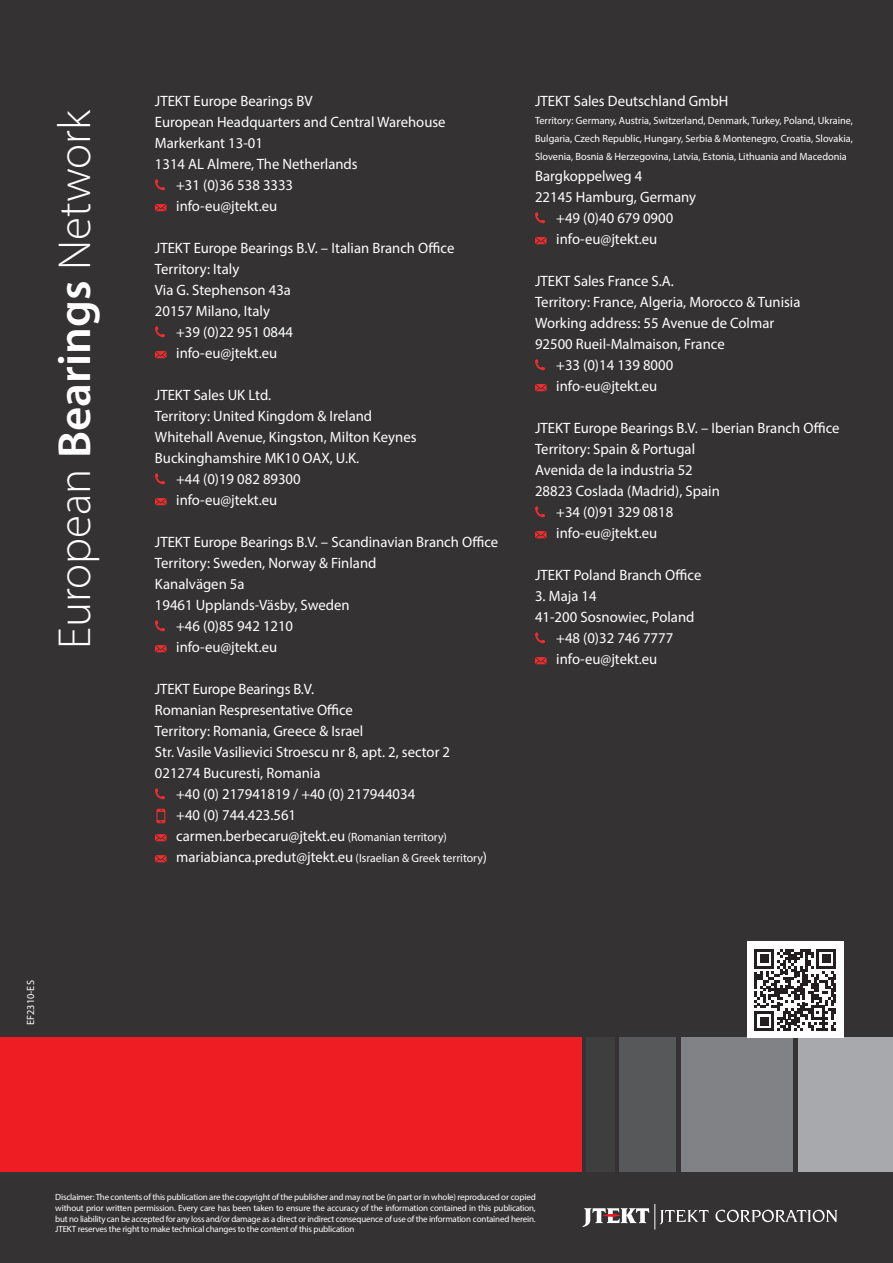
<style>
.page{position:relative;width:893px;height:1263px;background:#343233}
.page>*{position:absolute;margin:0;border:0;box-sizing:border-box;transform-origin:0 0}
.t1{font:300 46.5px "Myriad Pro";color:#fff}
.t2{font:15px "Myriad Pro";color:#fff}
.t3{font:10.5px/18px "Myriad Pro";color:#fff;text-align:justify}
.t4{font:9px/10.8px "Myriad Pro";letter-spacing:-.02em;color:#fff;text-align:justify}
.s1{font-weight:600}
.s2{font-size:12px}
</style>
<div class="page">
<div style="left:0;top:1038px;width:582px;height:134px;background:#ee1d23"></div>
<div style="left:586px;top:1038px;width:28px;height:134px;background:#3e3e3f"></div>
<div style="left:619px;top:1038px;width:57px;height:134px;background:#57585a"></div>
<div style="left:681px;top:1038px;width:112px;height:134px;background:#808285"></div>
<div style="left:798px;top:1038px;width:95px;height:134px;background:#a8a9ad"></div>
<svg style="left:155px;top:179px;width:10px;height:11px"></svg>
<svg style="left:155px;top:204px;width:11px;height:7px"></svg>
<svg style="left:155px;top:326px;width:10px;height:11px"></svg>
<svg style="left:155px;top:351px;width:11px;height:7px"></svg>
<svg style="left:155px;top:473px;width:10px;height:11px"></svg>
<svg style="left:155px;top:498px;width:11px;height:7px"></svg>
<svg style="left:155px;top:620px;width:10px;height:11px"></svg>
<svg style="left:155px;top:645px;width:11px;height:7px"></svg>
<svg style="left:155px;top:788px;width:10px;height:11px"></svg>
<div style="left:156px;top:811px;width:9px;height:10px;border:1px solid #ee2d2f"></div>
<svg style="left:156px;top:820px;width:10px;height:4px"></svg>
<svg style="left:156px;top:808px;width:10px;height:4px"></svg>
<svg style="left:155px;top:834px;width:11px;height:7px"></svg>
<svg style="left:155px;top:855px;width:11px;height:7px"></svg>
<svg style="left:535px;top:212px;width:10px;height:11px"></svg>
<svg style="left:535px;top:237px;width:12px;height:7px"></svg>
<svg style="left:535px;top:359px;width:10px;height:11px"></svg>
<svg style="left:535px;top:384px;width:12px;height:7px"></svg>
<svg style="left:535px;top:506px;width:10px;height:11px"></svg>
<svg style="left:535px;top:531px;width:12px;height:7px"></svg>
<svg style="left:535px;top:632px;width:10px;height:11px"></svg>
<svg style="left:535px;top:657px;width:12px;height:7px"></svg>
<svg style="left:715px;top:1210px;width:122px;height:12px"></svg>
<svg style="left:582px;top:1204px;width:127px;height:25px"></svg>
<div style="left:747px;top:942px;width:96px;height:96px;background:#fff"></div>
<svg style="left:754px;top:949px;width:82px;height:82px"></svg>
<h1 class="t1" style="left:47px;top:649px;width:541px;rotate:-90deg">European <span class="s1">Bearings</span> Network</h1>
<p class="t3" style="left:21px;top:1025px;width:46px;rotate:-90deg">EF2310-ES</p>
<p class="t2" style="left:155px;top:92px;width:159px">JTEKT Europe Bearings BV</p>
<p class="t2" style="left:155px;top:113px;width:292px">European Headquarters and Central Warehouse</p>
<p class="t2" style="left:155px;top:134px;width:109px">Markerkant 13-01</p>
<p class="t2" style="left:155px;top:155px;width:204px">1314 AL Almere, The Netherlands</p>
<p class="t2" style="left:176px;top:176px;width:118px">+31 (0)36 538 3333</p>
<p class="t2" style="left:176px;top:197px;width:103px">info-eu@jtekt.eu</p>
<p class="t2" style="left:155px;top:239px;width:301px">JTEKT Europe Bearings B.V. – Italian Branch Office</p>
<p class="t2" style="left:155px;top:260px;width:86px">Territory: Italy</p>
<p class="t2" style="left:155px;top:281px;width:137px">Via G. Stephenson 43a</p>
<p class="t2" style="left:155px;top:302px;width:116px">20157 Milano, Italy</p>
<p class="t2" style="left:176px;top:323px;width:118px">+39 (0)22 951 0844</p>
<p class="t2" style="left:176px;top:344px;width:103px">info-eu@jtekt.eu</p>
<p class="t2" style="left:155px;top:386px;width:118px">JTEKT Sales UK Ltd.</p>
<p class="t2" style="left:155px;top:407px;width:219px">Territory: United Kingdom &amp; Ireland</p>
<p class="t2" style="left:155px;top:428px;width:263px">Whitehall Avenue, Kingston, Milton Keynes</p>
<p class="t2" style="left:155px;top:449px;width:206px">Buckinghamshire MK10 OAX, U.K.</p>
<p class="t2" style="left:176px;top:470px;width:126px">+44 (0)19 082 89300</p>
<p class="t2" style="left:176px;top:491px;width:103px">info-eu@jtekt.eu</p>
<p class="t2" style="left:155px;top:533px;width:345px">JTEKT Europe Bearings B.V. – Scandinavian Branch Office</p>
<p class="t2" style="left:155px;top:554px;width:223px">Territory: Sweden, Norway &amp; Finland</p>
<p class="t2" style="left:155px;top:575px;width:91px">Kanalvägen 5a</p>
<p class="t2" style="left:155px;top:596px;width:196px">19461 Upplands-Väsby, Sweden</p>
<p class="t2" style="left:176px;top:617px;width:118px">+46 (0)85 942 1210</p>
<p class="t2" style="left:176px;top:638px;width:103px">info-eu@jtekt.eu</p>
<p class="t2" style="left:155px;top:680px;width:161px">JTEKT Europe Bearings B.V.</p>
<p class="t2" style="left:155px;top:701px;width:199px">Romanian Respresentative Office</p>
<p class="t2" style="left:155px;top:722px;width:210px">Territory: Romania, Greece &amp; Israel</p>
<p class="t2" style="left:155px;top:743px;width:297px">Str. Vasile Vasilievici Stroescu nr 8, apt. 2, sector 2</p>
<p class="t2" style="left:155px;top:764px;width:167px">021274 Bucuresti, Romania</p>
<p class="t2" style="left:176px;top:785px;width:240px">+40 (0) 217941819 / +40 (0) 217944034</p>
<p class="t2" style="left:176px;top:806px;width:121px">+40 (0) 744.423.561</p>
<p class="t2" style="left:176px;top:827px;width:272px">carmen.berbecaru@jtekt.eu <span class="s2">(Romanian territory)</span></p>
<p class="t2" style="left:176px;top:848px;width:312px">mariabianca.predut@jtekt.eu <span class="s2">(Israelian &amp; Greek territory</span>)</p>
<p class="t2" style="left:535px;top:92px;width:195px">JTEKT Sales Deutschland GmbH</p>
<p class="t3" style="left:535px;top:112px;width:319px">Territory: Germany, Austria, Switzerland, Denmark, Turkey, Poland, Ukraine, Bulgaria, Czech Republic, Hungary, Serbia &amp; Montenegro, Croatia, Slovakia, Slovenia, Bosnia &amp; Herzegovina, Latvia, Estonia, Lithuania and Macedonia</p>
<p class="t2" style="left:535px;top:167px;width:109px">Bargkoppelweg 4</p>
<p class="t2" style="left:535px;top:188px;width:163px">22145 Hamburg, Germany</p>
<p class="t2" style="left:556px;top:209px;width:118px">+49 (0)40 679 0900</p>
<p class="t2" style="left:556px;top:230px;width:103px">info-eu@jtekt.eu</p>
<p class="t2" style="left:535px;top:272px;width:140px">JTEKT Sales France S.A.</p>
<p class="t2" style="left:535px;top:293px;width:267px">Territory: France, Algeria, Morocco &amp; Tunisia</p>
<p class="t2" style="left:535px;top:314px;width:241px">Working address: 55 Avenue de Colmar</p>
<p class="t2" style="left:535px;top:335px;width:191px">92500 Rueil-Malmaison, France</p>
<p class="t2" style="left:556px;top:356px;width:118px">+33 (0)14 139 8000</p>
<p class="t2" style="left:556px;top:377px;width:103px">info-eu@jtekt.eu</p>
<p class="t2" style="left:535px;top:419px;width:306px">JTEKT Europe Bearings B.V. – Iberian Branch Office</p>
<p class="t2" style="left:535px;top:440px;width:162px">Territory: Spain &amp; Portugal</p>
<p class="t2" style="left:535px;top:461px;width:159px">Avenida de la industria 52</p>
<p class="t2" style="left:535px;top:482px;width:186px">28823 Coslada (Madrid), Spain</p>
<p class="t2" style="left:556px;top:503px;width:118px">+34 (0)91 329 0818</p>
<p class="t2" style="left:556px;top:524px;width:103px">info-eu@jtekt.eu</p>
<p class="t2" style="left:535px;top:566px;width:168px">JTEKT Poland Branch Office</p>
<p class="t2" style="left:535px;top:587px;width:63px">3. Maja 14</p>
<p class="t2" style="left:535px;top:608px;width:161px">41-200 Sosnowiec, Poland</p>
<p class="t2" style="left:556px;top:629px;width:118px">+48 (0)32 746 7777</p>
<p class="t2" style="left:556px;top:650px;width:103px">info-eu@jtekt.eu</p>
<p class="t4" style="left:55px;top:1191px;width:482px">Disclaimer: The contents of this publication are the copyright of the publisher and may not be (in part or in whole) reproduced or copied without prior written permission. Every care has been taken to ensure the accuracy of the information contained in this publication, but no liability can be accepted for any loss and/or damage as a direct or indirect consequence of use of the information contained herein.<br>JTEKT reserves the right to make technical changes to the content of this publication</p>
</div>
